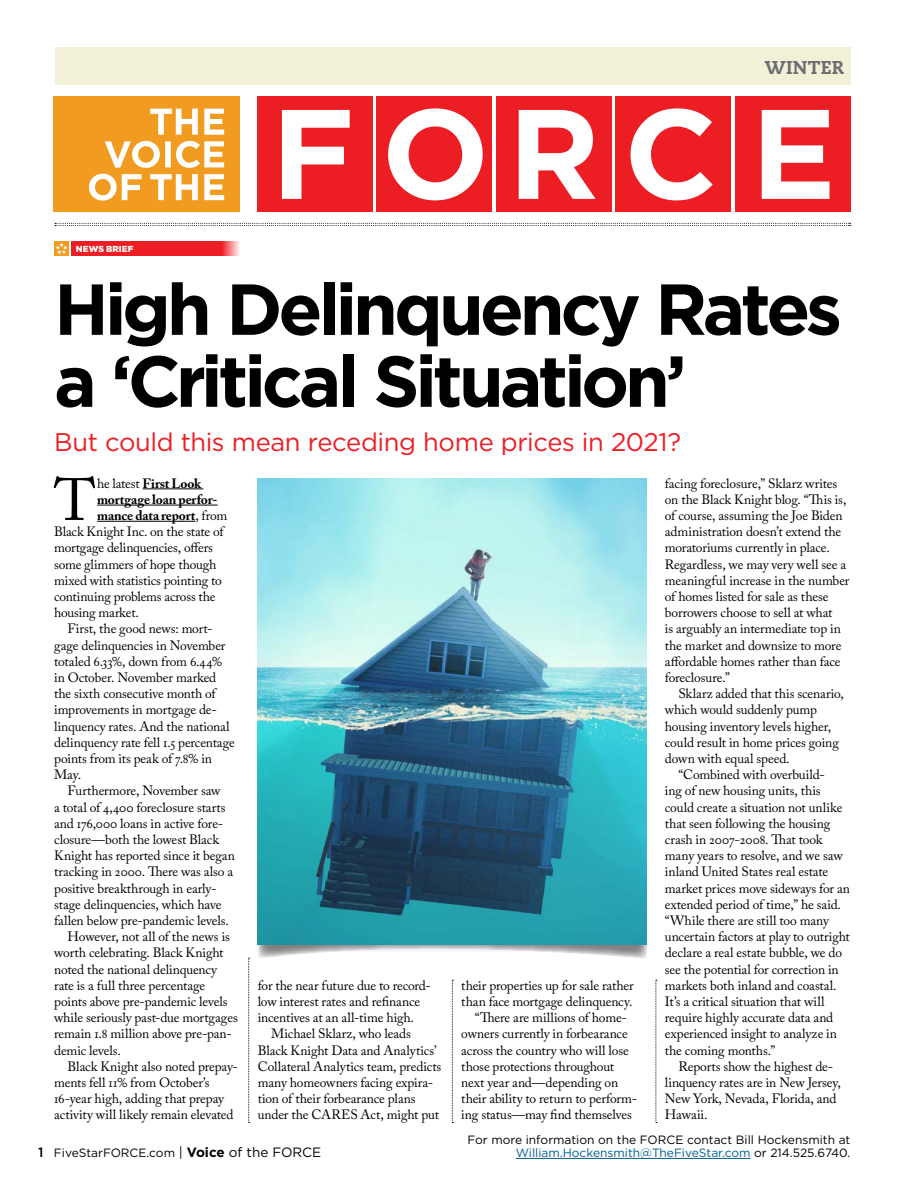
<style>
.page{position:relative;width:918px;height:1188px;background:#fff}
.page>*{position:absolute;margin:0;border:0;box-sizing:border-box;transform-origin:0 0}
.t1{font:700 72px/72px "Gotham";letter-spacing:-.06em;color:#000}
.t2{font:59.1px "Adobe Caslon Pro";color:#000}
.t3{font:25.5px "Gotham";letter-spacing:-.015em;color:#ed1d24}
.t4{font:800 18.6px "Caecilia LT Pro 85";letter-spacing:.005em;color:#6d6e71}
.t5{font:13.5px/16.2px "Adobe Caslon Pro";letter-spacing:-.01em;color:#000}
.t6{font:700 13.5px "Adobe Caslon Pro";letter-spacing:-.015em;color:#000}
.t7{font:12px/13.5px "Gotham";color:#000;text-align:right}
.t8{font:900 8.7px "Gotham";letter-spacing:.015em;color:#fff}
.s1{font-weight:400}
.s2{font-weight:500;font-size:13.5px}
.s3{font-size:13.5px}
.s4{font-weight:700;font-size:13.5px}
.s5{color:#005d92}
</style>
<div class="page">
<div style="left:55px;top:48px;width:795px;height:37px;background:#f3f0d8"></div>
<svg style="left:55px;top:223px;width:796px;height:3px"></svg>
<div style="left:54px;top:96px;width:186px;height:116px;background:#f19b20"></div>
<div style="left:257px;top:96px;width:116px;height:116px;background:#ed1d24"></div>
<div style="left:376px;top:96px;width:116px;height:116px;background:#ed1d24"></div>
<div style="left:496px;top:96px;width:116px;height:116px;background:#ed1d24"></div>
<div style="left:615px;top:96px;width:116px;height:116px;background:#ed1d24"></div>
<div style="left:735px;top:96px;width:115px;height:116px;background:#ed1d24"></div>
<svg style="left:282px;top:110px;width:68px;height:89px"></svg>
<svg style="left:388px;top:108px;width:95px;height:92px"></svg>
<svg style="left:519px;top:110px;width:77px;height:89px"></svg>
<svg style="left:631px;top:108px;width:82px;height:92px"></svg>
<svg style="left:762px;top:110px;width:67px;height:89px"></svg>
<svg style="left:89px;top:174px;width:135px;height:27px"></svg>
<svg style="left:105px;top:141px;width:119px;height:27px"></svg>
<svg style="left:150px;top:109px;width:74px;height:26px"></svg>
<div style="left:71px;top:241px;width:169px;height:15px;background:#ed1d24"></div>
<div style="left:54px;top:241px;width:15px;height:15px;background:#f19b20"></div>
<svg style="left:56px;top:243px;width:12px;height:11px"></svg>
<hr style="left:143px;top:489px;width:60px;height:1px;background:#000">
<hr style="left:97px;top:505px;width:121px;height:1px;background:#000">
<hr style="left:97px;top:521px;width:98px;height:1px;background:#000">
<svg style="left:248px;top:958px;width:2px;height:165px"></svg>
<svg style="left:452px;top:980px;width:1px;height:143px"></svg>
<svg style="left:656px;top:980px;width:1px;height:143px"></svg>
<svg style="left:258px;top:944px;width:389px;height:14px"></svg>
<img style="left:258px;top:478px;width:389px;height:466px">
<hr style="left:516px;top:1158px;width:235px;height:1px;background:#005d92">
<h3 class="t4" style="left:765px;top:54px;width:80px">WINTER</h3>
<p class="t8" style="left:76px;top:243px;width:59px">NEWS BRIEF</p>
<h1 class="t1" style="left:54px;top:273px;width:789px">High Delinquency Rates a ‘Critical Situation’</h1>
<h3 class="t3" style="left:54px;top:426px;width:628px">But could this mean receding home prices in 2021?</h3>
<h2 class="t2" style="left:54px;top:465px;width:43px">T</h2>
<p class="t6" style="left:97px;top:475px;width:106px"><span class="s1">he latest</span> First Look</p>
<p class="t5" style="left:665px;top:475px;width:186px">facing foreclosure,” Sklarz writes on the Black Knight blog. “This is, of course, assuming the Joe Biden administration doesn’t extend the moratoriums currently in place.<br>Regardless, we may very well see a meaningful increase in the number of homes listed for sale as these borrowers choose to sell at what<br>is arguably an intermediate top in the market and downsize to more affordable homes rather than face foreclosure.”</p>
<p class="t5" style="left:665px;top:685px;width:181px;text-indent:14px">Sklarz added that this scenario, which would suddenly pump housing inventory levels higher, could result in home prices going down with equal speed.</p>
<p class="t5" style="left:665px;top:766px;width:187px;text-indent:14px">“Combined with overbuild-<br>ing of new housing units, this could create a situation not unlike that seen following the housing crash in 2007-2008. That took many years to resolve, and we saw inland United States real estate market prices move sideways for an extended period of time,” he said. “While there are still too many uncertain factors at play to outright declare a real estate bubble, we do see the potential for correction in markets both inland and coastal.<br>It’s a critical situation that will require highly accurate data and experienced insight to analyze in the coming months.”</p>
<p class="t5" style="left:665px;top:1058px;width:178px;text-indent:14px">Reports show the highest de&shy;linquency rates are in New Jersey,<br>New York, Nevada, Florida, and<br>Hawaii.</p>
<p class="t6" style="left:97px;top:491px;width:122px">mortgage loan perfor-</p>
<p class="t6" style="left:97px;top:507px;width:132px">mance data report<span class="s1">, from</span></p>
<p class="t5" style="left:54px;top:523px;width:171px">Black Knight Inc. on the state of</p>
<p class="t5" style="left:54px;top:540px;width:160px">mortgage delinquencies, offers</p>
<p class="t5" style="left:54px;top:556px;width:164px">some glimmers of hope though</p>
<p class="t5" style="left:54px;top:572px;width:169px">mixed with statistics pointing to</p>
<p class="t5" style="left:54px;top:588px;width:163px">continuing problems across the</p>
<p class="t5" style="left:54px;top:604px;width:86px">housing market.</p>
<p class="t5" style="left:68px;top:621px;width:146px">First, the good news: mort-</p>
<p class="t5" style="left:54px;top:637px;width:173px">gage delinquencies in November</p>
<p class="t5" style="left:54px;top:653px;width:169px">totaled 6.33%, down from 6.44%</p>
<p class="t5" style="left:54px;top:669px;width:164px">in October. November marked</p>
<p class="t5" style="left:54px;top:685px;width:163px">the sixth consecutive month of</p>
<p class="t5" style="left:54px;top:702px;width:164px">improvements in mortgage de-</p>
<p class="t5" style="left:54px;top:718px;width:177px">linquency rates. And the national</p>
<p class="t5" style="left:54px;top:734px;width:182px">delinquency rate fell 1.5 percentage</p>
<p class="t5" style="left:54px;top:750px;width:159px">points from its peak of 7.8% in</p>
<p class="t5" style="left:54px;top:766px;width:29px">May.</p>
<p class="t5" style="left:68px;top:783px;width:154px">Furthermore, November saw</p>
<p class="t5" style="left:54px;top:799px;width:173px">a total of 4,400 foreclosure starts</p>
<p class="t5" style="left:54px;top:815px;width:171px">and 176,000 loans in active fore-</p>
<p class="t5" style="left:54px;top:831px;width:166px">closure—both the lowest Black</p>
<p class="t5" style="left:54px;top:847px;width:182px">Knight has reported since it began</p>
<p class="t5" style="left:54px;top:864px;width:181px">tracking in 2000. There was also a</p>
<p class="t5" style="left:54px;top:880px;width:164px">positive breakthrough in early-</p>
<p class="t5" style="left:54px;top:896px;width:169px">stage delinquencies, which have</p>
<p class="t5" style="left:54px;top:912px;width:176px">fallen below pre-pandemic levels.</p>
<p class="t5" style="left:68px;top:928px;width:164px">However, not all of the news is</p>
<p class="t5" style="left:54px;top:945px;width:171px">worth celebrating. Black Knight</p>
<p class="t5" style="left:54px;top:961px;width:165px">noted the national delinquency</p>
<p class="t5" style="left:54px;top:977px;width:153px">rate is a full three percentage</p>
<p class="t5" style="left:54px;top:993px;width:175px">points above pre-pandemic levels</p>
<p class="t5" style="left:54px;top:1009px;width:185px">while seriously past-due mortgages</p>
<p class="t5" style="left:54px;top:1026px;width:179px">remain 1.8 million above pre-pan-</p>
<p class="t5" style="left:54px;top:1042px;width:68px">demic levels.</p>
<p class="t5" style="left:68px;top:1058px;width:172px">Black Knight also noted prepay-</p>
<p class="t5" style="left:54px;top:1074px;width:157px">ments fell 11% from October’s</p>
<p class="t5" style="left:54px;top:1090px;width:171px">16-year high, adding that prepay</p>
<p class="t5" style="left:54px;top:1107px;width:181px">activity will likely remain elevated</p>
<p class="t5" style="left:258px;top:977px;width:175px">for the near future due to record&shy;low interest rates and refinance incentives at an all-time high.</p>
<p class="t5" style="left:258px;top:1026px;width:185px;text-indent:14px">Michael Sklarz, who leads<br>Black Knight Data and Analytics’<br>Collateral Analytics team, predicts many homeowners facing expira&shy;tion of their forbearance plans under the CARES Act, might put</p>
<p class="t5" style="left:461px;top:977px;width:174px">their properties up for sale rather</p>
<p class="t5" style="left:461px;top:993px;width:173px">than face mortgage delinquency.</p>
<p class="t5" style="left:475px;top:1009px;width:154px">“There are millions of home-</p>
<p class="t5" style="left:461px;top:1026px;width:168px">owners currently in forbearance</p>
<p class="t5" style="left:461px;top:1042px;width:169px">across the country who will lose</p>
<p class="t5" style="left:461px;top:1058px;width:154px">those protections throughout</p>
<p class="t5" style="left:461px;top:1074px;width:158px">next year and—depending on</p>
<p class="t5" style="left:461px;top:1090px;width:177px">their ability to return to perform-</p>
<p class="t5" style="left:461px;top:1107px;width:172px">ing status—may find themselves</p>
<p class="t7" style="left:38px;top:1146px;width:285px"><span class="s2">1</span> FiveStarFORCE.com <span class="s3">|</span> <span class="s4">Voice</span> <span class="s3">of the FORCE</span></p>
<p class="t7" style="left:467px;top:1132px;width:385px">For more information on the FORCE contact Bill Hockensmith at<br><span class="s5">William.Hockensmith@TheFiveStar.com</span> or 214.525.6740.</p>
</div>
